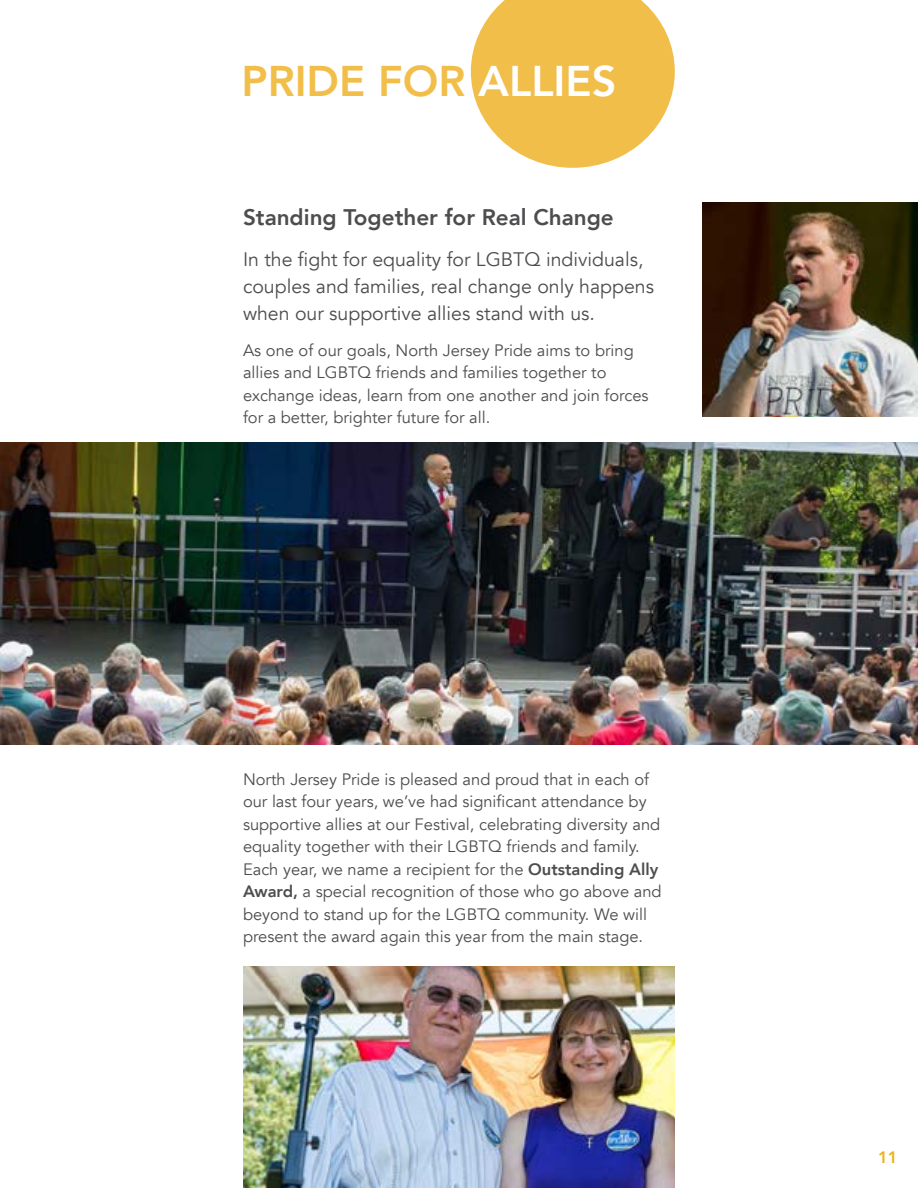
<style>
.page{position:relative;width:918px;height:1188px;background:#fff}
.page>*{position:absolute;margin:0;border:0;box-sizing:border-box;transform-origin:0 0}
.t1{font:800 42.9px "Avenir";color:#f2be4a}
.t2{font:800 22.5px "Avenir";color:#4d4d4f}
.t3{font:19.5px/27px "Avenir";color:#4d4d4f}
.t4{font:16.5px/22.5px "Avenir";color:#4d4d4f}
.t5{font:800 16.5px "Avenir";color:#eeb111}
.s1{color:#fff}
.s2{font-weight:800}
</style>
<div class="page">
<svg style="left:471px;top:0;width:204px;height:168px"></svg>
<img style="left:0;top:442px;width:918px;height:303px">
<img style="left:702px;top:202px;width:216px;height:215px">
<img style="left:243px;top:966px;width:432px;height:222px">
<h1 class="t1" style="left:242px;top:48px;width:376px">PRIDE FOR <span class="s1">ALLIES</span></h1>
<h2 class="t2" style="left:243px;top:200px;width:372px">Standing Together for Real Change</h2>
<p class="t3" style="left:243px;top:246px;width:413px">In the fight for equality for LGBTQ individuals, couples and families, real change only happens when our supportive allies stand with us.</p>
<p class="t4" style="left:243px;top:339px;width:407px">As one of our goals, North Jersey Pride aims to bring allies and LGBTQ friends and families together to exchange ideas, learn from one another and join forces for a better, brighter future for all.</p>
<p class="t4" style="left:243px;top:768px;width:420px">North Jersey Pride is pleased and proud that in each of our last four years, we’ve had significant attendance by supportive allies at our Festival, celebrating diversity and equality together with their LGBTQ friends and family.<br>Each year, we name a recipient for the <span class="s2">Outstanding Ally Award,</span> a special recognition of those who go above and beyond to stand up for the LGBTQ community. We will present the award again this year from the main stage.</p>
<p class="t5" style="left:878px;top:1145px;width:21px">11</p>
</div>
